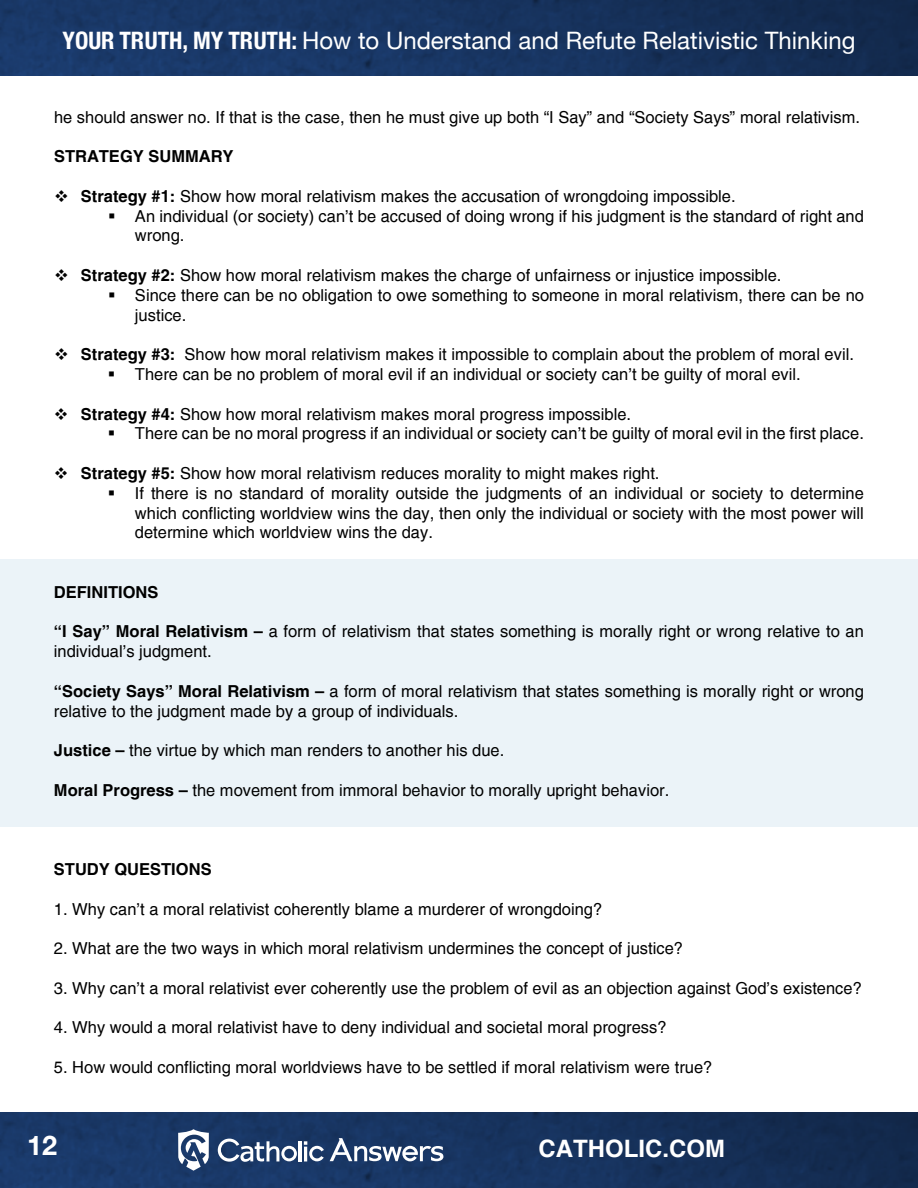
<style>
.page{position:relative;width:918px;height:1188px;background:#fff}
.page>*{position:absolute;margin:0;border:0;box-sizing:border-box;transform-origin:0 0}
.t1{font:700 27px "Helvetica Neue";color:#fff}
.t2{font:24px "Helvetica Neue";color:#fff}
.t3{font:700 24px "Helvetica";color:#fff}
.t4{font:16.5px/19.8px "Helvetica";color:#000}
.t5{font:700 16.5px "Helvetica";color:#000}
.s1{font-weight:700;font-stretch:condensed}
.s2{font-weight:700}
</style>
<div class="page">
<img style="left:0;top:0;width:918px;height:76px">
<img style="left:0;top:1112px;width:918px;height:76px">
<svg style="left:178px;top:1129px;width:31px;height:42px"></svg>
<hr style="left:299px;top:1141px;width:3px;height:20px;background:#fff">
<svg style="left:218px;top:1139px;width:79px;height:23px"></svg>
<svg style="left:304px;top:1141px;width:20px;height:20px"></svg>
<svg style="left:330px;top:1138px;width:113px;height:23px"></svg>
<div style="left:0;top:559px;width:918px;height:268px;background:#ebf3f8"></div>
<h2 class="t2" style="left:63px;top:27px;width:794px"><span class="s1">YOUR TRUTH, MY TRUTH:</span> How to Understand and Refute Relativistic Thinking</h2>
<p class="t4" style="left:54px;top:107px;width:808px">he should answer no. If that is the case, then he must give up both “I Say” and “Society Says” moral relativism.</p>
<p class="t5" style="left:54px;top:146px;width:181px">STRATEGY SUMMARY</p>
<p class="t4" style="left:54px;top:187px;width:683px">❖ <span class="s2">Strategy #1:</span> Show how moral relativism makes the accusation of wrongdoing impossible.</p>
<p class="t4" style="left:135px;top:206px;width:730px;text-indent:-27px">▪ An individual (or society) can’t be accused of doing wrong if his judgment is the standard of right and wrong.</p>
<p class="t4" style="left:54px;top:266px;width:729px">❖ <span class="s2">Strategy #2:</span> Show how moral relativism makes the charge of unfairness or injustice impossible.</p>
<p class="t4" style="left:135px;top:286px;width:731px;text-indent:-27px">▪ Since there can be no obligation to owe something to someone in moral relativism, there can be no justice.</p>
<p class="t4" style="left:54px;top:345px;width:801px">❖ <span class="s2">Strategy #3:</span> Show how moral relativism makes it impossible to complain about the problem of moral evil.</p>
<p class="t4" style="left:108px;top:365px;width:694px">▪ There can be no problem of moral evil if an individual or society can’t be guilty of moral evil.</p>
<p class="t4" style="left:54px;top:404px;width:579px">❖ <span class="s2">Strategy #4:</span> Show how moral relativism makes moral progress impossible.</p>
<p class="t4" style="left:108px;top:424px;width:757px">▪ There can be no moral progress if an individual or society can’t be guilty of moral evil in the first place.</p>
<p class="t4" style="left:54px;top:464px;width:607px">❖ <span class="s2">Strategy #5:</span> Show how moral relativism reduces morality to might makes right.</p>
<p class="t4" style="left:135px;top:484px;width:730px;text-align:justify;text-indent:-27px">▪ If there is no standard of morality outside the judgments of an individual or society to determine which conflicting worldview wins the day, then only the individual or society with the most power will determine which worldview wins the day.</p>
<p class="t5" style="left:54px;top:582px;width:106px">DEFINITIONS</p>
<p class="t4" style="left:54px;top:622px;width:811px"><span class="s2">“I Say” Moral Relativism –</span> a form of relativism that states something is morally right or wrong relative to an individual’s judgment.</p>
<p class="t4" style="left:54px;top:682px;width:811px"><span class="s2">“Society Says” Moral Relativism –</span> a form of moral relativism that states something is morally right or wrong relative to the judgment made by a group of individuals.</p>
<p class="t4" style="left:54px;top:741px;width:452px"><span class="s2">Justice –</span> the virtue by which man renders to another his due.</p>
<p class="t4" style="left:54px;top:781px;width:617px"><span class="s2">Moral Progress –</span> the movement from immoral behavior to morally upright behavior.</p>
<p class="t5" style="left:54px;top:859px;width:159px">STUDY QUESTIONS</p>
<p class="t4" style="left:54px;top:899px;width:550px">1. Why can’t a moral relativist coherently blame a murderer of wrongdoing?</p>
<p class="t4" style="left:54px;top:939px;width:631px">2. What are the two ways in which moral relativism undermines the concept of justice?</p>
<p class="t4" style="left:54px;top:979px;width:809px">3. Why can’t a moral relativist ever coherently use the problem of evil as an objection against God’s existence?</p>
<p class="t4" style="left:54px;top:1018px;width:614px">4. Why would a moral relativist have to deny individual and societal moral progress?</p>
<p class="t4" style="left:54px;top:1058px;width:660px">5. How would conflicting moral worldviews have to be settled if moral relativism were true?</p>
<h1 class="t1" style="left:27px;top:1129px;width:32px">12</h1>
<h2 class="t3" style="left:538px;top:1134px;width:188px">CATHOLIC.COM</h2>
</div>
